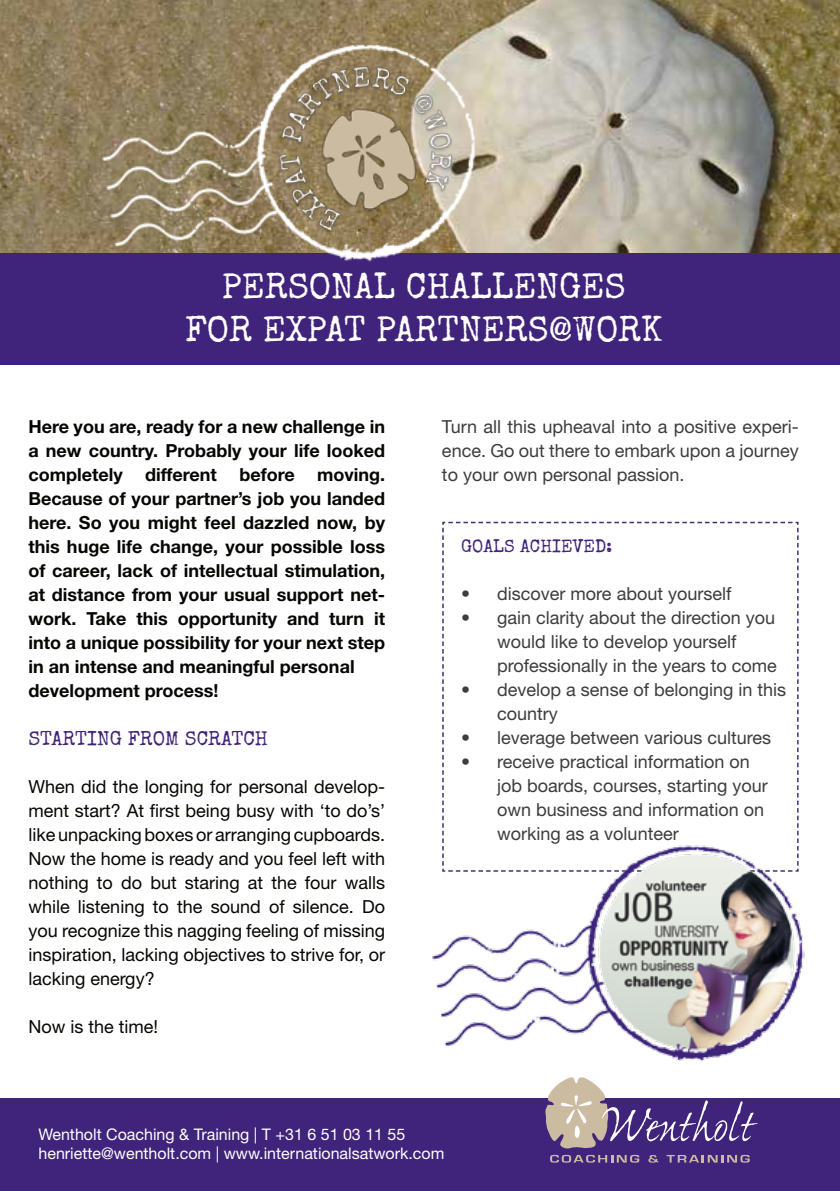
<style>
.page{position:relative;width:840px;height:1191px;background:#fff}
.page>*{position:absolute;margin:0;border:0;box-sizing:border-box;transform-origin:0 0}
.t1{font:36px/43.2px "Special Elite";color:#fff;text-align:center}
.t2{font:20px "Special Elite";color:#40237a}
.t3{font:700 18px/24px "Helvetica Neue LT Std";color:#060500}
.t4{font:18px/24px "Helvetica Neue LT Std";color:#3c3c3b}
.t5{font:18px/24px "Helvetica Neue LT Std";color:#060500;text-align:justify}
.t6{font:18px "Special Elite";color:#40237a}
.t7{font:16px/19.2px "Helvetica Neue LT Std";color:#fff}
</style>
<div class="page">
<div style="left:0;top:252px;width:839px;height:112px;background:#40237a"></div>
<div style="left:0;top:1098px;width:839px;height:93px;background:#40237a"></div>
<svg style="left:545px;top:1077px;width:212px;height:85px"></svg>
<img style="left:0;top:0;width:839px;height:252px">
<img style="left:92px;top:39px;width:406px;height:223px">
<svg style="left:442px;top:521px;width:356px;height:315px"></svg>
<img style="left:432px;top:838px;width:371px;height:224px">
<h1 class="t1" style="left:185px;top:264px;width:478px">PERSONAL CHALLENGES<br>FOR EXPAT PARTNERS@WORK</h1>
<p class="t3" style="left:28px;top:414px;width:358px">Here you are, ready for a new challenge in a new country. Probably your life looked completely different before moving.<br>Because of your partner’s job you landed here. So you might feel dazzled now, by this huge life change, your possible loss of career, lack of intellectual stimulation, at distance from your usual support net&shy;work. Take this opportunity and turn it into a unique possibility for your next step in an intense and meaningful personal development process!</p>
<p class="t2" style="left:28px;top:726px;width:241px">STARTING FROM SCRATCH</p>
<p class="t5" style="left:28px;top:774px;width:358px">When did the longing for personal develop&shy;ment start? At first being busy with ‘to do’s’ like unpacking boxes or arranging cupboards.<br>Now the home is ready and you feel left with nothing to do but staring at the four walls while listening to the sound of silence. Do you recognize this nagging feeling of missing inspiration, lacking objectives to strive for, or lacking energy?</p>
<p class="t5" style="left:28px;top:1014px;width:131px">Now is the time!</p>
<p class="t4" style="left:442px;top:414px;width:358px;text-align:justify">Turn all this upheaval into a positive experi&shy;ence. Go out there to embark upon a journey to your own personal passion.</p>
<p class="t6" style="left:461px;top:534px;width:153px">GOALS ACHIEVED:</p>
<p class="t4" style="left:461px;top:581px;width:272px">• discover more about yourself</p>
<p class="t4" style="left:497px;top:605px;width:281px;text-indent:-36px">• gain clarity about the direction you would like to develop yourself professionally in the years to come</p>
<p class="t4" style="left:497px;top:677px;width:290px;text-indent:-36px">• develop a sense of belonging in this country</p>
<p class="t4" style="left:461px;top:725px;width:311px">• leverage between various cultures</p>
<p class="t4" style="left:497px;top:749px;width:272px;text-indent:-36px">• receive practical information on job boards, courses, starting your own business and information on working as a volunteer</p>
<p class="t7" style="left:39px;top:1124px;width:407px">Wentholt Coaching &amp; Training | T +31 6 51 03 11 55 henriette@wentholt.com | www.internationalsatwork.com</p>
</div>
